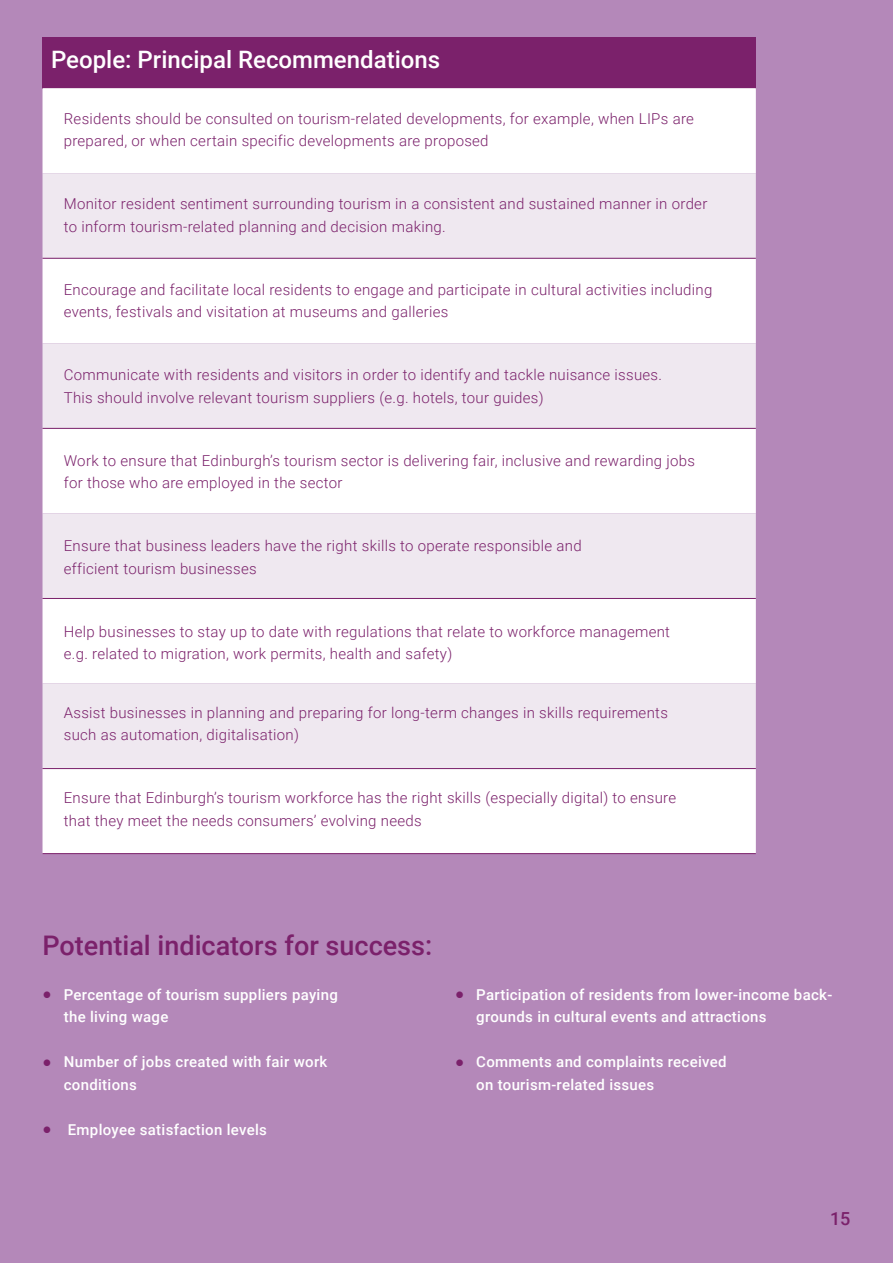
<style>
.page{position:relative;width:893px;height:1263px;background:#fff}
.page>*{position:absolute;margin:0;border:0;box-sizing:border-box;transform-origin:0 0}
.t1{font:500 27px "Roboto";color:#7b216b}
.t2{font:500 24px "Roboto";color:#fff}
.t3{font:500 18px "Roboto";color:#7b216b}
.t4{font:300 15px/22.5px "Roboto";letter-spacing:.02em;color:#7b216b}
.t5{font:500 15px/22.5px "Roboto";letter-spacing:.02em;color:#fff}
.s1{font-family:"Georgia";font-weight:700;font-size:21px;color:#7b216b}
</style>
<div class="page">
<div style="left:1px;top:0;width:892px;height:1263px;background:#b488b9"></div>
<div style="left:43px;top:37px;width:713px;height:51px;background:#7b216b"></div>
<div style="left:43px;top:88px;width:713px;height:765px;background:#fff"></div>
<svg style="left:43px;top:173px;width:713px;height:595px;background:#f5f1f6"></svg>
<hr style="left:43px;top:258px;width:713px;height:1px;background:#7b216b">
<hr style="left:43px;top:428px;width:713px;height:1px;background:#7b216b">
<hr style="left:43px;top:598px;width:713px;height:1px;background:#7b216b">
<hr style="left:43px;top:853px;width:713px;height:1px;background:#7b216b">
<hr style="left:43px;top:768px;width:713px;height:1px;background:#7b216b">
<h2 class="t2" style="left:51px;top:43px;width:391px">People: Principal Recommendations</h2>
<p class="t4" style="left:64px;top:107px;width:632px">Residents should be consulted on tourism-related developments, for example, when LIPs are prepared, or when certain specific developments are proposed</p>
<p class="t4" style="left:64px;top:192px;width:645px">Monitor resident sentiment surrounding tourism in a consistent and sustained manner in order to inform tourism-related planning and decision making.</p>
<p class="t4" style="left:64px;top:278px;width:650px">Encourage and facilitate local residents to engage and participate in cultural activities including events, festivals and visitation at museums and galleries</p>
<p class="t4" style="left:64px;top:363px;width:600px">Communicate with residents and visitors in order to identify and tackle nuisance issues.<br>This should involve relevant tourism suppliers (e.g. hotels, tour guides)</p>
<p class="t4" style="left:64px;top:449px;width:633px">Work to ensure that Edinburgh’s tourism sector is delivering fair, inclusive and rewarding jobs for those who are employed in the sector</p>
<p class="t4" style="left:64px;top:534px;width:519px">Ensure that business leaders have the right skills to operate responsible and efficient tourism businesses</p>
<p class="t4" style="left:64px;top:620px;width:608px">Help businesses to stay up to date with regulations that relate to workforce management e.g. related to migration, work permits, health and safety)</p>
<p class="t4" style="left:64px;top:701px;width:606px">Assist businesses in planning and preparing for long-term changes in skills requirements such as automation, digitalisation)</p>
<p class="t4" style="left:64px;top:786px;width:614px">Ensure that Edinburgh’s tourism workforce has the right skills (especially digital) to ensure that they meet the needs consumers’ evolving needs</p>
<h1 class="t1" style="left:43px;top:926px;width:391px">Potential indicators for success:</h1>
<p class="t5" style="left:64px;top:983px;width:276px;text-indent:-21px"><span class="s1">•</span> Percentage of tourism suppliers paying the living wage</p>
<p class="t5" style="left:64px;top:1050px;width:265px;text-indent:-21px"><span class="s1">•</span> Number of jobs created with fair work conditions</p>
<p class="t5" style="left:43px;top:1118px;width:226px"><span class="s1">•</span> Employee satisfaction levels</p>
<p class="t5" style="left:476px;top:983px;width:358px;text-indent:-21px"><span class="s1">•</span> Participation of residents from lower-income back&shy;grounds in cultural events and attractions</p>
<p class="t5" style="left:476px;top:1050px;width:252px;text-indent:-21px"><span class="s1">•</span> Comments and complaints received on tourism-related issues</p>
<p class="t3" style="left:830px;top:1206px;width:22px">15</p>
</div>
